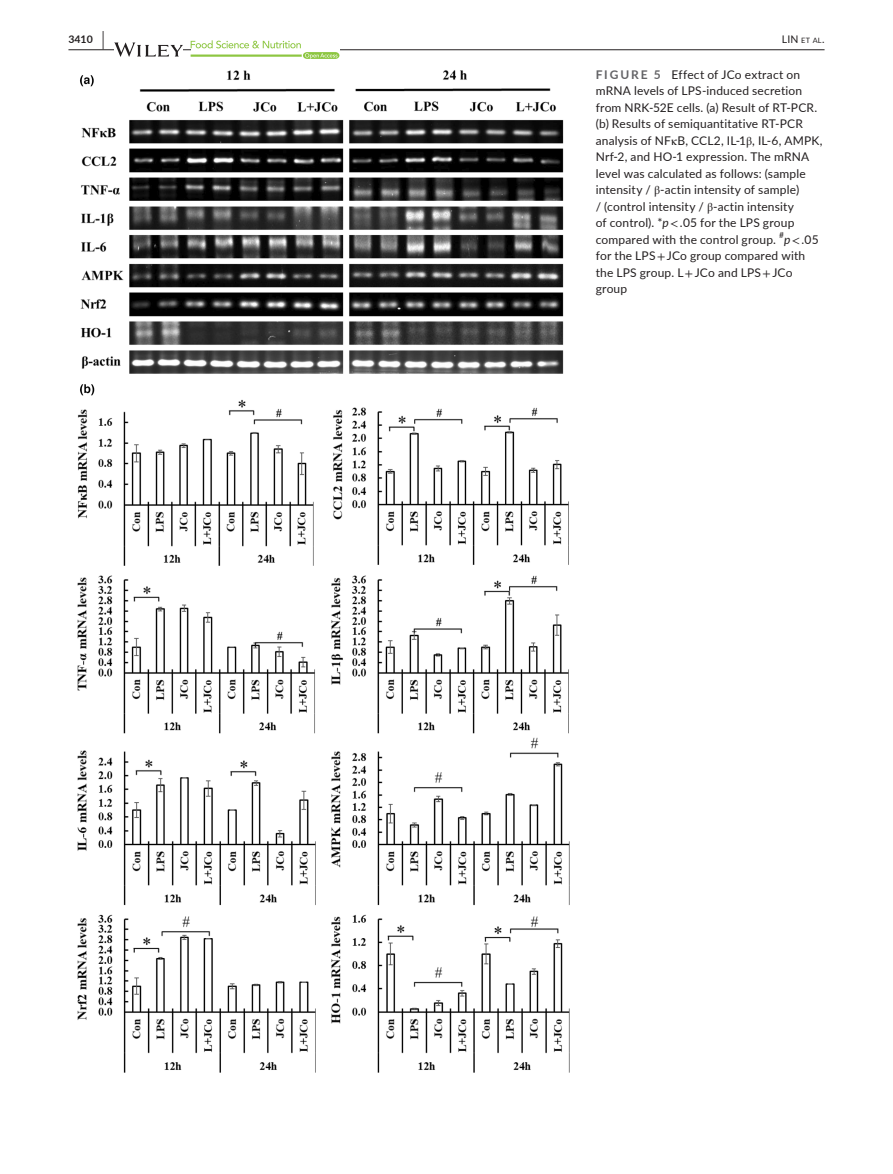
<style>
.page{position:relative;width:893px;height:1174px;background:#fff}
.page>*{position:absolute;margin:0;border:0;box-sizing:border-box;transform-origin:0 0}
.t1{font:12px/16.5px "Lato";letter-spacing:.015em;color:#231f20}
.t2{font:700 10.5px "Lato";color:#231f20}
.t3{font:8.4px "Lato";color:#231f20}
.t4{font:7.35px "Lato";color:#231f20}
.s1{font-size:19.5px}
.s2{font-size:10.5px}
.s3{font-weight:700;color:#636366}
.s4{font-family:"STIX"}
.s5{font-style:italic}
</style>
<div class="page">
<hr style="left:68px;top:49px;width:756px;height:1px;background:#231f20">
<svg style="left:114px;top:42px;width:69px;height:15px"></svg>
<svg style="left:191px;top:40px;width:148px;height:19px"></svg>
<img style="left:77px;top:70px;width:493px;height:1003px">
<p class="t2" style="left:68px;top:31px;width:37px">3410 <span class="s1">|</span></p>
<p class="t4" style="left:782px;top:35px;width:44px"><span class="s2">LIN</span> et al<span class="s2">.</span></p>
<p class="t1" style="left:596px;top:66px;width:228px"><span class="s3">FIGURE 5</span> Effect of JCo extract on mRNA levels of LPS-induced secretion from NRK-52E cells. (a) Result of RT-PCR. (b) Results of semiquantitative RT-PCR analysis of NF<span class="s4">κ</span>B, CCL2, IL-1<span class="s4">β</span>, IL-6, AMPK, Nrf-2, and HO-1 expression. The mRNA level was calculated as follows: (sample intensity / <span class="s4">β</span>-actin intensity of sample)<br>/ (control intensity / <span class="s4">β</span>-actin intensity<br>of control). *<span class="s5">p</span><span class="s4">&lt;</span> .05 for the LPS group compared with the control group.</p>
<p class="t3" style="left:779px;top:229px;width:6px">#</p>
<p class="t1" style="left:596px;top:231px;width:224px;text-indent:188px"><span class="s5">p</span><span class="s4">&lt;</span> .05 for the LPS <span class="s4">+</span> JCo group compared with the LPS group. L <span class="s4">+</span> JCo and LPS <span class="s4">+</span> JCo group</p>
</div>
